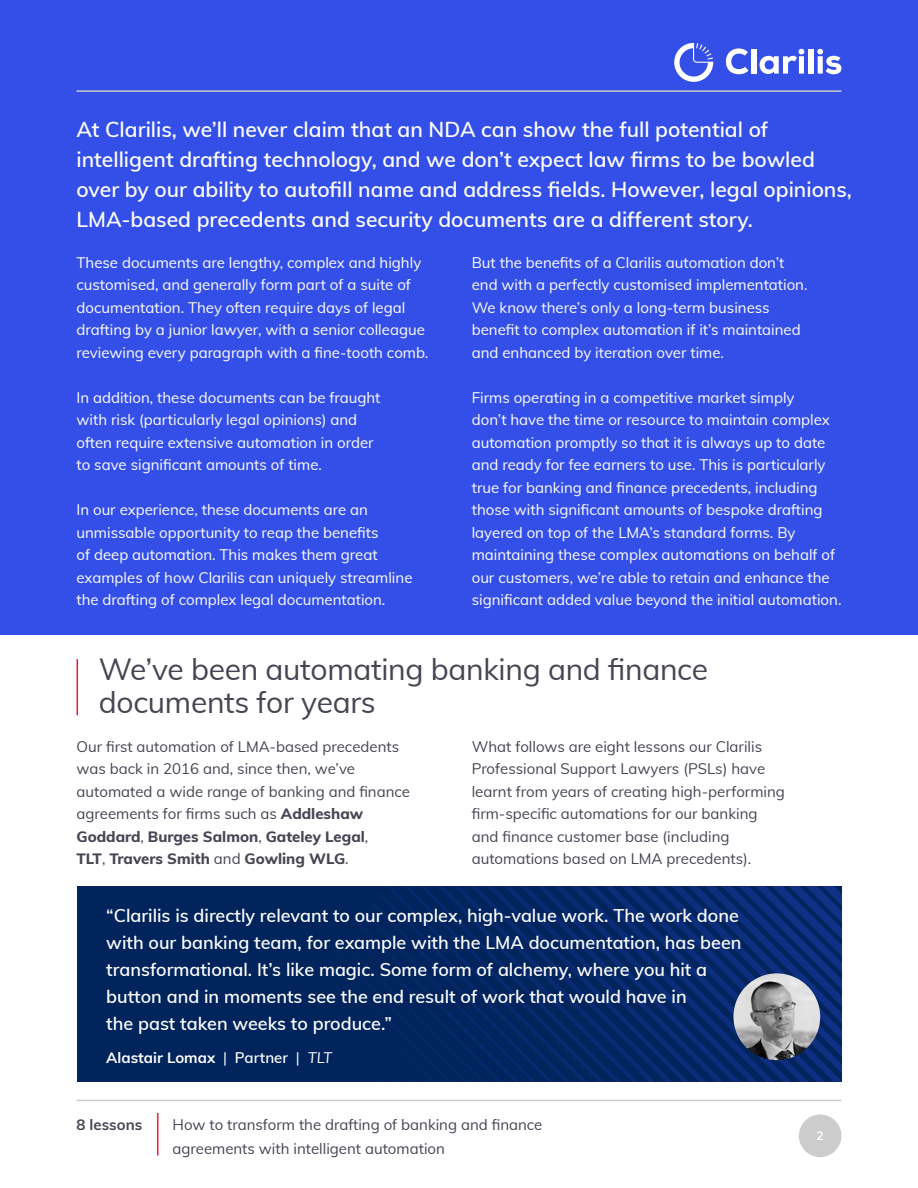
<style>
.page{position:relative;width:918px;height:1188px;background:#fff}
.page>*{position:absolute;margin:0;border:0;box-sizing:border-box;transform-origin:0 0}
.t1{font:30px/33px "Muli";letter-spacing:-.01em;color:#454553}
.t2{font:600 21.15px/30px "Muli";color:#fff}
.t3{font:600 18px/27px "Muli";color:#fff}
.t4{font:15px/22.5px "Muli";color:#fff}
.t5{font:15px/22.5px "Muli";color:#454553}
.t6{font:700 15px "Muli";color:#fff}
.t7{font:700 15px "Muli";color:#454553}
.t8{font:700 12.15px "Muli";color:#fff}
.s1{font-weight:800}
.s2{font-weight:400}
.s3{font-weight:600}
.s4{font-weight:400;font-style:italic}
</style>
<div class="page">
<hr style="left:77px;top:1100px;width:764px;height:1px;background:#ccc">
<div style="left:799px;top:1114px;width:42px;height:43px;background:#ccc;border-radius:50%"></div>
<hr style="left:157px;top:1113px;width:1px;height:43px;background:#ed1b3d">
<div style="left:0;top:0;width:918px;height:635px;background:#344fe8"></div>
<hr style="left:77px;top:90px;width:764px;height:2px;background:#ccc">
<svg style="left:726px;top:48px;width:22px;height:26px"></svg>
<div style="left:751px;top:49px;width:5px;height:25px;background:#fff"></div>
<svg style="left:760px;top:48px;width:44px;height:26px"></svg>
<div style="left:808px;top:49px;width:5px;height:25px;background:#fff"></div>
<svg style="left:817px;top:48px;width:24px;height:26px"></svg>
<svg style="left:674px;top:43px;width:39px;height:39px"></svg>
<div style="left:77px;top:886px;width:764px;height:196px;background:#01245c"></div>
<svg style="left:390px;top:886px;width:451px;height:196px"></svg>
<hr style="left:77px;top:659px;width:1px;height:56px;background:#ed1b3d">
<img style="left:733px;top:973px;width:87px;height:87px;border-radius:43px">
<p class="t2" style="left:77px;top:113px;width:777px">At Clarilis, we’ll never claim that an NDA can show the full potential of intelligent drafting technology, and we don’t expect law firms to be bowled over by our ability to autofill name and address fields. However, legal opinions, LMA-based precedents and security documents are a different story.</p>
<p class="t4" style="left:77px;top:250px;width:353px">These documents are lengthy, complex and highly customised, and generally form part of a suite of documentation. They often require days of legal drafting by a junior lawyer, with a senior colleague reviewing every paragraph with a fine-tooth comb.</p>
<p class="t4" style="left:77px;top:385px;width:306px">In addition, these documents can be fraught with risk (particularly legal opinions) and often require extensive automation in order to save significant amounts of time.</p>
<p class="t4" style="left:77px;top:498px;width:337px">In our experience, these documents are an unmissable opportunity to reap the benefits<br>of deep automation. This makes them great examples of how Clarilis can uniquely streamline the drafting of complex legal documentation.</p>
<p class="t4" style="left:472px;top:250px;width:337px">But the benefits of a Clarilis automation don’t end with a perfectly customised implementation.<br>We know there’s only a long-term business benefit to complex automation if it’s maintained and enhanced by iteration over time.</p>
<p class="t4" style="left:472px;top:385px;width:371px">Firms operating in a competitive market simply<br>don’t have the time or resource to maintain complex automation promptly so that it is always up to date and ready for fee earners to use. This is particularly true for banking and finance precedents, including those with significant amounts of bespoke drafting layered on top of the LMA’s standard forms. By maintaining these complex automations on behalf of our customers, we’re able to retain and enhance the significant added value beyond the initial automation.</p>
<h1 class="t1" style="left:99px;top:652px;width:611px">We’ve been automating banking and finance documents for years</h1>
<p class="t5" style="left:77px;top:734px;width:335px">Our first automation of LMA-based precedents was back in 2016 and, since then, we’ve automated a wide range of banking and finance agreements for firms such as <span class="s1">Addleshaw Goddard</span>, <span class="s1">Burges Salmon</span>, <span class="s1">Gateley Legal</span>,<br><span class="s1">TLT</span>, <span class="s1">Travers Smith</span> and <span class="s1">Gowling WLG</span>.</p>
<p class="t5" style="left:472px;top:734px;width:315px">What follows are eight lessons our Clarilis Professional Support Lawyers (PSLs) have learnt from years of creating high-performing firm-specific automations for our banking and finance customer base (including automations based on LMA precedents).</p>
<p class="t3" style="left:106px;top:902px;width:637px">“Clarilis is directly relevant to our complex, high-value work. The work done with our banking team, for example with the LMA documentation, has been transformational. It’s like magic. Some form of alchemy, where you hit a button and in moments see the end result of work that would have in<br>the past taken weeks to produce.”</p>
<p class="t6" style="left:106px;top:1047px;width:227px">Alastair Lomax <span class="s2">|</span> <span class="s3">Partner</span> <span class="s2">|</span> <span class="s4">TLT</span></p>
<p class="t7" style="left:77px;top:1113px;width:67px">8 lessons</p>
<p class="t5" style="left:173px;top:1112px;width:371px;line-height:24px">How to transform the drafting of banking and finance agreements with intelligent automation</p>
<p class="t8" style="left:817px;top:1127px;width:9px">2</p>
</div>
